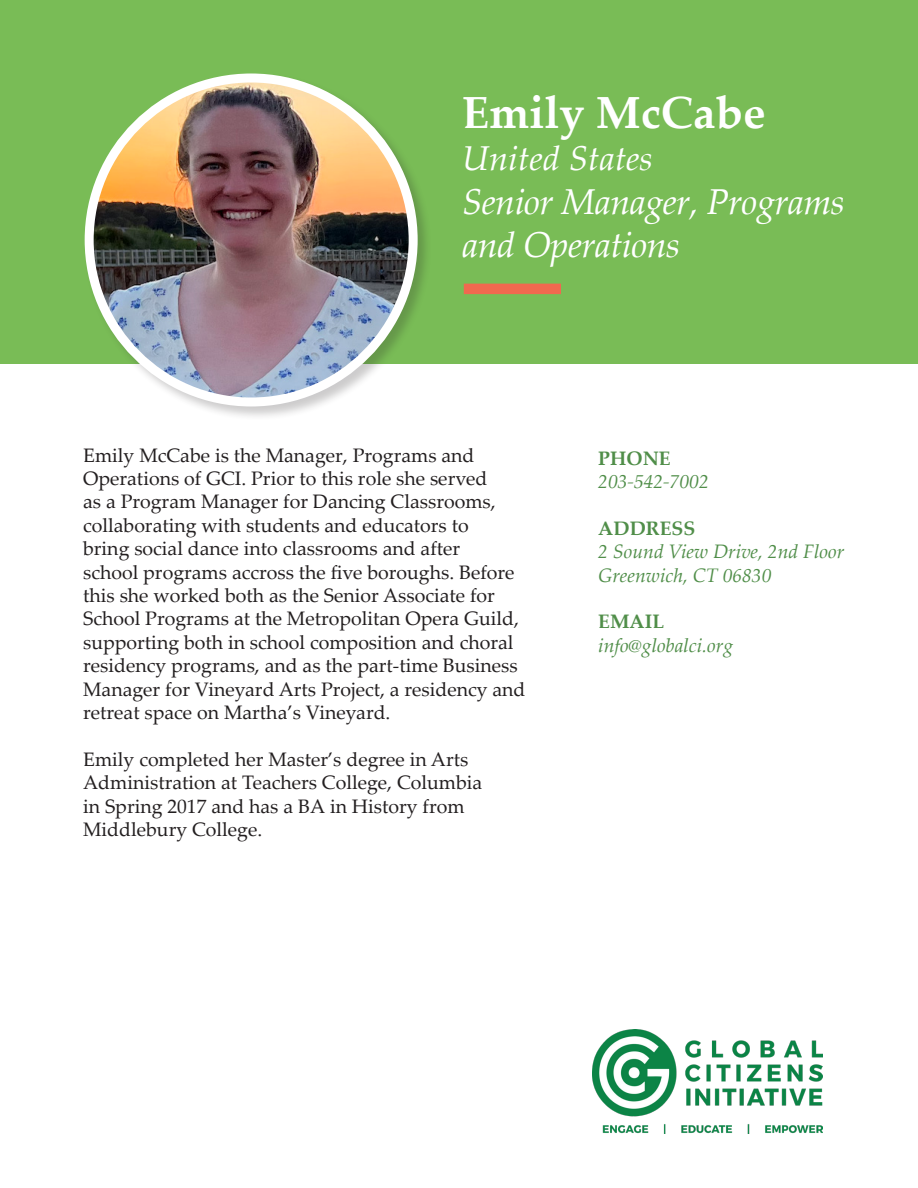
<style>
.page{position:relative;width:918px;height:1188px;background:#fff}
.page>*{position:absolute;margin:0;border:0;box-sizing:border-box;transform-origin:0 0}
.t1{font:700 45px "Palatino Linotype";color:#fff}
.t2{font:italic 36px/43.5px "Palatino Linotype";letter-spacing:-.015em;color:#fff}
.t3{font:italic 34.5px "Palatino Linotype";color:#fff}
.t4{font:19.5px/23.4px "Palatino Linotype";color:#231f20}
.t5{font:italic 19.5px/23.4px "Palatino Linotype";color:#508e49}
.t6{font:700 19.5px "Palatino Linotype";color:#508e49}
</style>
<div class="page">
<div style="left:0;top:0;width:918px;height:364px;background:#79bc56"></div>
<img style="left:593px;top:1029px;width:229px;height:105px">
<div style="left:83px;top:72px;width:350px;height:349px;background:#231f20;opacity:.23"></div>
<img style="left:89px;top:78px;width:324px;height:324px;border-radius:162px">
<div style="left:85px;top:74px;width:333px;height:332px;border:9px solid #fff;border-radius:50%"></div>
<div style="left:464px;top:284px;width:97px;height:10px;background:#f0694f"></div>
<p class="t1" style="left:462px;top:81px;width:305px">Emily McCabe</p>
<p class="t3" style="left:462px;top:134px;width:192px">United States</p>
<p class="t2" style="left:462px;top:178px;width:384px">Senior Manager, Programs and Operations</p>
<p class="t4" style="left:83px;top:442px;width:444px">Emily McCabe is the Manager, Programs and Operations of GCI. Prior to this role she served<br>as a Program Manager for Dancing Classrooms, collaborating with students and educators to<br>bring social dance into classrooms and after<br>school programs accross the five boroughs. Before this she worked both as the Senior Associate for School Programs at the Metropolitan Opera Guild, supporting both in school composition and choral residency programs, and as the part-time Business Manager for Vineyard Arts Project, a residency and retreat space on Martha’s Vineyard.</p>
<p class="t4" style="left:83px;top:747px;width:401px">Emily completed her Master’s degree in Arts Administration at Teachers College, Columbia in Spring 2017 and has a BA in History from Middlebury College.</p>
<p class="t6" style="left:598px;top:444px;width:74px">PHONE</p>
<p class="t5" style="left:598px;top:469px;width:112px">203-542-7002</p>
<p class="t6" style="left:598px;top:514px;width:99px">ADDRESS</p>
<p class="t5" style="left:598px;top:539px;width:248px">2 Sound View Drive, 2nd Floor<br>Greenwich, CT 06830</p>
<p class="t6" style="left:598px;top:608px;width:67px">EMAIL</p>
<p class="t5" style="left:598px;top:633px;width:136px">info@globalci.org</p>
</div>
